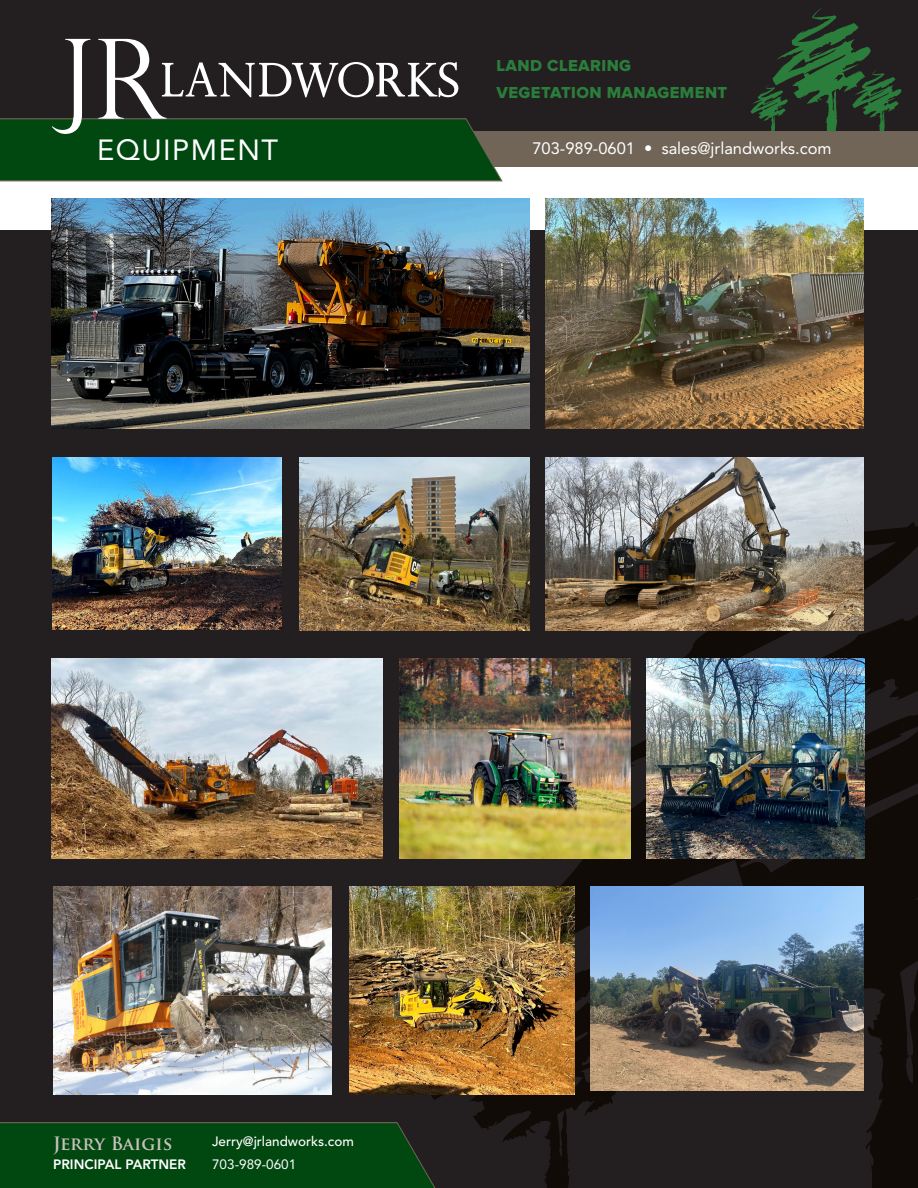
<style>
.page{position:relative;width:918px;height:1188px;background:#fff}
.page>*{position:absolute;margin:0;border:0;box-sizing:border-box;transform-origin:0 0}
.t1{font:28.95px "Avenir LT Std";letter-spacing:.05em;color:#fff}
.t2{font:700 18px "Trajan Pro";letter-spacing:-.01em;color:#c9c2bb}
.t3{font:16.5px "Avenir LT Std";color:#fff}
.t4{font:16.5px "Proxima Nova Extrabld";letter-spacing:.025em;color:#2b7d3c}
.t5{font:500 13.5px "Avenir LT Std";color:#fff}
.t6{font:800 13.5px "Avenir LT Std";color:#fff}
.t7{font:13.5px "Avenir LT Std";color:#fff}
</style>
<div class="page">
<div style="left:0;top:230px;width:918px;height:958px;background:#231f20"></div>
<svg style="left:426px;top:1094px;width:127px;height:94px"></svg>
<svg style="left:553px;top:522px;width:365px;height:666px"></svg>
<div style="left:0;top:0;width:918px;height:149px;background:#231f20"></div>
<div style="left:470px;top:131px;width:448px;height:36px;background:#716557"></div>
<svg style="left:0;top:39px;width:503px;height:143px"></svg>
<svg style="left:751px;top:8px;width:151px;height:123px"></svg>
<svg style="left:0;top:1122px;width:449px;height:66px"></svg>
<img style="left:299px;top:457px;width:231px;height:173px">
<img style="left:52px;top:659px;width:331px;height:199px">
<img style="left:350px;top:886px;width:225px;height:208px">
<img style="left:545px;top:457px;width:319px;height:173px">
<img style="left:545px;top:199px;width:319px;height:230px">
<img style="left:400px;top:659px;width:230px;height:199px">
<img style="left:54px;top:886px;width:277px;height:208px">
<img style="left:52px;top:457px;width:229px;height:172px">
<img style="left:52px;top:199px;width:478px;height:230px">
<img style="left:591px;top:886px;width:273px;height:205px">
<img style="left:647px;top:659px;width:217px;height:199px">
<p class="t4" style="left:497px;top:58px;width:136px">LAND CLEARING</p>
<p class="t4" style="left:497px;top:85px;width:232px">VEGETATION MANAGEMENT</p>
<p class="t1" style="left:97px;top:133px;width:182px">EQUIPMENT</p>
<p class="t3" style="left:532px;top:138px;width:301px">703-989-0601 • sales@jrlandworks.com</p>
<p class="t2" style="left:53px;top:1132px;width:121px">Jerry Baigis</p>
<p class="t6" style="left:53px;top:1156px;width:134px">PRINCIPAL PARTNER</p>
<p class="t5" style="left:212px;top:1134px;width:143px">Jerry@jrlandworks.com</p>
<p class="t7" style="left:212px;top:1157px;width:86px">703-989-0601</p>
</div>
